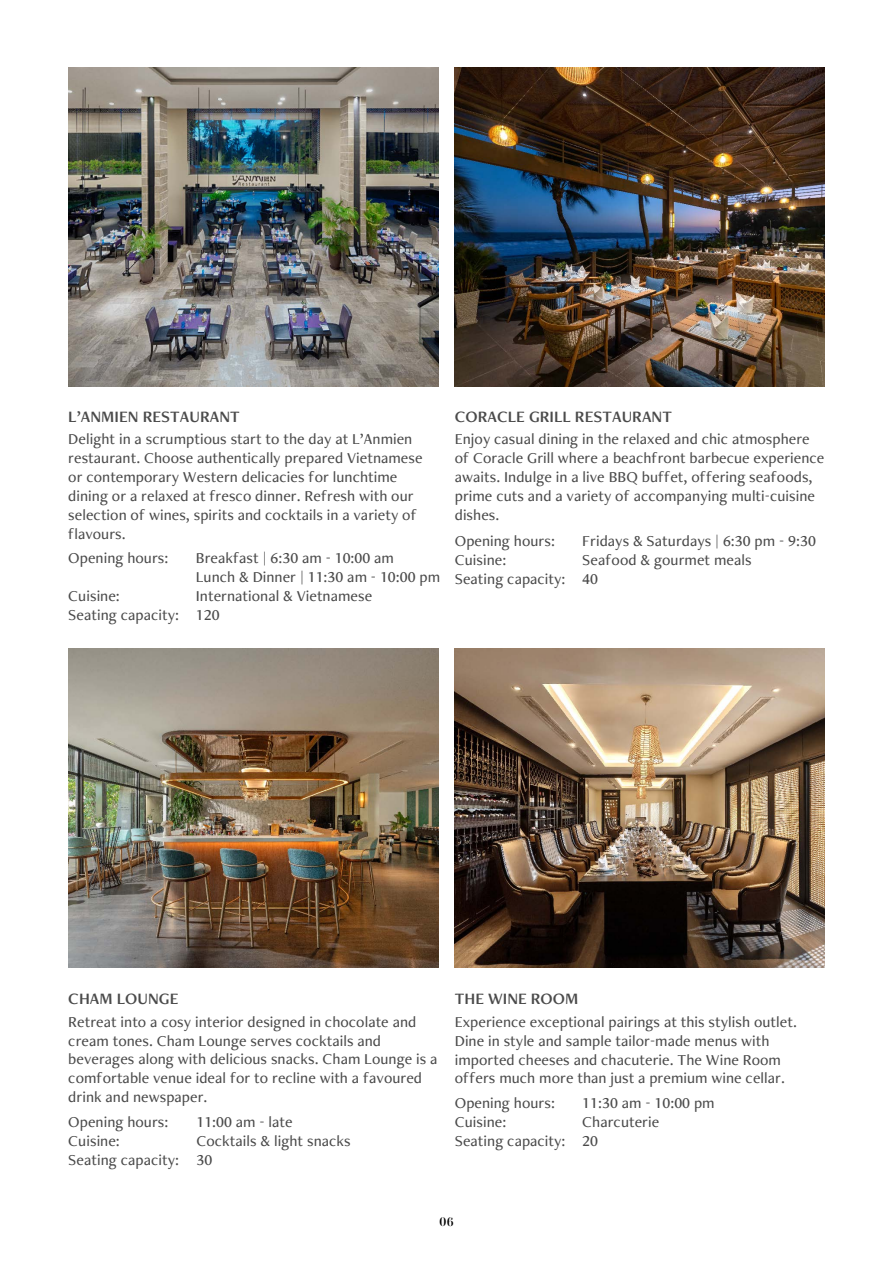
<style>
.page{position:relative;width:893px;height:1263px;background:#fff}
.page>*{position:absolute;margin:0;border:0;box-sizing:border-box;transform-origin:0 0}
.t1{font:16.5px "Freight Neo Pro Semi";letter-spacing:.005em;color:#4a4a4a}
.t2{font:500 15.75px/18.9px "Freight Neo Pro";letter-spacing:.005em;color:#4a4a4a}
.t3{font:600 12.45px "Chamberi Display";color:#000}
</style>
<div class="page">
<img style="left:68px;top:648px;width:370px;height:319px">
<img style="left:455px;top:648px;width:370px;height:319px">
<img style="left:68px;top:67px;width:370px;height:319px">
<img style="left:455px;top:67px;width:370px;height:319px">
<p class="t1" style="left:68px;top:405px;width:173px">L’ANMIEN RESTAURANT</p>
<p class="t2" style="left:68px;top:429px;width:356px">Delight in a scrumptious start to the day at L’Anmien restaurant. Choose authentically prepared Vietnamese or contemporary Western delicacies for lunchtime dining or a relaxed at fresco dinner. Refresh with our selection of wines, spirits and cocktails in a variety of flavours.</p>
<p class="t2" style="left:68px;top:548px;width:102px">Opening hours:</p>
<p class="t2" style="left:68px;top:586px;width:112px">Cuisine:<br>Seating capacity:</p>
<p class="t2" style="left:196px;top:548px;width:246px">Breakfast | 6:30 am - 10:00 am<br>Lunch &amp; Dinner | 11:30 am - 10:00 pm<br>International &amp; Vietnamese<br>120</p>
<p class="t1" style="left:455px;top:405px;width:219px">CORACLE GRILL RESTAURANT</p>
<p class="t2" style="left:455px;top:429px;width:371px">Enjoy casual dining in the relaxed and chic atmosphere of Coracle Grill where a beachfront barbecue experience awaits. Indulge in a live BBQ buffet, offering seafoods, prime cuts and a variety of accompanying multi-cuisine dishes.</p>
<p class="t2" style="left:455px;top:531px;width:112px">Opening hours:<br>Cuisine:<br>Seating capacity:</p>
<p class="t2" style="left:582px;top:531px;width:235px">Fridays &amp; Saturdays | 6:30 pm - 9:30<br>Seafood &amp; gourmet meals<br>40</p>
<p class="t1" style="left:68px;top:987px;width:112px">CHAM LOUNGE</p>
<p class="t2" style="left:68px;top:1011px;width:371px">Retreat into a cosy interior designed in chocolate and cream tones. Cham Lounge serves cocktails and beverages along with delicious snacks. Cham Lounge is a comfortable venue ideal for to recline with a favoured drink and newspaper.</p>
<p class="t2" style="left:68px;top:1112px;width:112px">Opening hours:<br>Cuisine:<br>Seating capacity:</p>
<p class="t2" style="left:196px;top:1112px;width:156px">11:00 am - late<br>Cocktails &amp; light snacks<br>30</p>
<p class="t1" style="left:455px;top:987px;width:125px">THE WINE ROOM</p>
<p class="t2" style="left:455px;top:1012px;width:344px">Experience exceptional pairings at this stylish outlet.<br>Dine in style and sample tailor-made menus with imported cheeses and chacuterie. The Wine Room offers much more than just a premium wine cellar.</p>
<p class="t2" style="left:455px;top:1093px;width:112px">Opening hours:<br>Cuisine:<br>Seating capacity:</p>
<p class="t2" style="left:582px;top:1093px;width:134px">11:30 am - 10:00 pm<br>Charcuterie<br>20</p>
<p class="t3" style="left:439px;top:1213px;width:16px">06</p>
</div>
